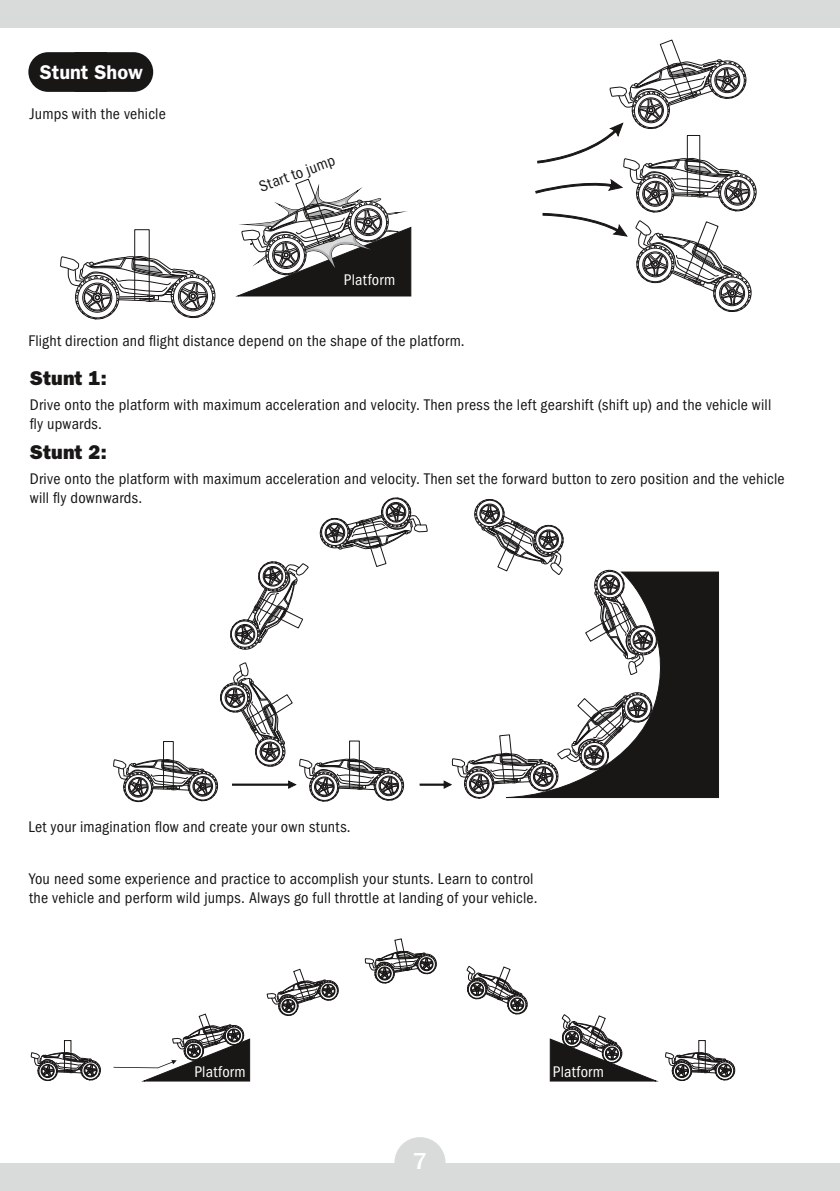
<style>
.page{position:relative;width:840px;height:1191px;background:#fff}
.page>*{position:absolute;margin:0;border:0;box-sizing:border-box;transform-origin:0 0}
.t1{font:500 24px "ITC Franklin Gothic Std";color:#fff}
.t2{font:20px "ITC Franklin Gothic Std Hvy";color:#181716}
.t3{font:600 20px "ITC Franklin Gothic Std";color:#fff}
.t4{font:condensed 16px/19.2px "ITC Franklin Gothic Std";letter-spacing:.015em;color:#181716}
.t5{font:condensed 16px "ITC Franklin Gothic Std";letter-spacing:.02em;color:#fff}
</style>
<div class="page">
<div style="left:0;top:0;width:839px;height:1191px;background:#d9dada"></div>
<div style="left:0;top:28px;width:839px;height:1134px;background:#fff"></div>
<div style="left:394px;top:1137px;width:51px;height:51px;background:#d9dada;border-radius:50%"></div>
<svg style="left:60px;top:229px;width:155px;height:90px"></svg>
<svg style="left:237px;top:179px;width:173px;height:117px"></svg>
<svg style="left:28px;top:52px;width:125px;height:40px;background:#292827"></svg>
<div style="left:718px;top:173px;width:38px;height:38px;border:1px solid #181716;border-radius:50%"></div>
<svg style="left:535px;top:39px;width:220px;height:273px"></svg>
<div style="left:653px;top:572px;width:65px;height:225px;background:#181716"></div>
<svg style="left:420px;top:692px;width:233px;height:107px"></svg>
<svg style="left:585px;top:569px;width:74px;height:106px"></svg>
<svg style="left:474px;top:499px;width:90px;height:76px"></svg>
<svg style="left:319px;top:497px;width:108px;height:70px"></svg>
<svg style="left:230px;top:561px;width:79px;height:89px"></svg>
<svg style="left:113px;top:662px;width:290px;height:140px"></svg>
<svg style="left:30px;top:1052px;width:71px;height:29px"></svg>
<div style="left:64px;top:1040px;width:7px;height:33px;border:1px solid #181716"></div>
<svg style="left:113px;top:1013px;width:137px;height:68px"></svg>
<svg style="left:266px;top:968px;width:73px;height:48px"></svg>
<svg style="left:364px;top:938px;width:73px;height:46px"></svg>
<svg style="left:466px;top:966px;width:62px;height:49px"></svg>
<svg style="left:549px;top:1014px;width:108px;height:67px"></svg>
<svg style="left:665px;top:1052px;width:69px;height:29px"></svg>
<div style="left:698px;top:1040px;width:7px;height:33px;border:1px solid #181716"></div>
<p class="t3" style="left:40px;top:60px;width:105px">Stunt Show</p>
<p class="t4" style="left:30px;top:104px;width:137px">Jumps with the vehicle</p>
<p class="t4" style="left:256px;top:178px;width:81px;rotate:-20deg">Start to jump</p>
<p class="t5" style="left:344px;top:271px;width:53px">Platform</p>
<p class="t4" style="left:28px;top:331px;width:437px">Flight direction and flight distance depend on the shape of the platform.</p>
<p class="t2" style="left:30px;top:366px;width:78px">Stunt 1:</p>
<p class="t4" style="left:30px;top:395px;width:742px">Drive onto the platform with maximum acceleration and velocity. Then press the left gearshift (shift up) and the vehicle will fly upwards.</p>
<p class="t2" style="left:30px;top:440px;width:78px">Stunt 2:</p>
<p class="t4" style="left:30px;top:469px;width:755px">Drive onto the platform with maximum acceleration and velocity. Then set the forward button to zero position and the vehicle will fly downwards.</p>
<p class="t4" style="left:28px;top:817px;width:324px">Let your imagination flow and create your own stunts.</p>
<p class="t4" style="left:29px;top:869px;width:509px">You need some experience and practice to accomplish your stunts. Learn to control the vehicle and perform wild jumps. Always go full throttle at landing of your vehicle.</p>
<p class="t5" style="left:194px;top:1062px;width:53px">Platform</p>
<p class="t5" style="left:552px;top:1062px;width:53px">Platform</p>
<h1 class="t1" style="left:412px;top:1147px;width:16px">7</h1>
</div>
